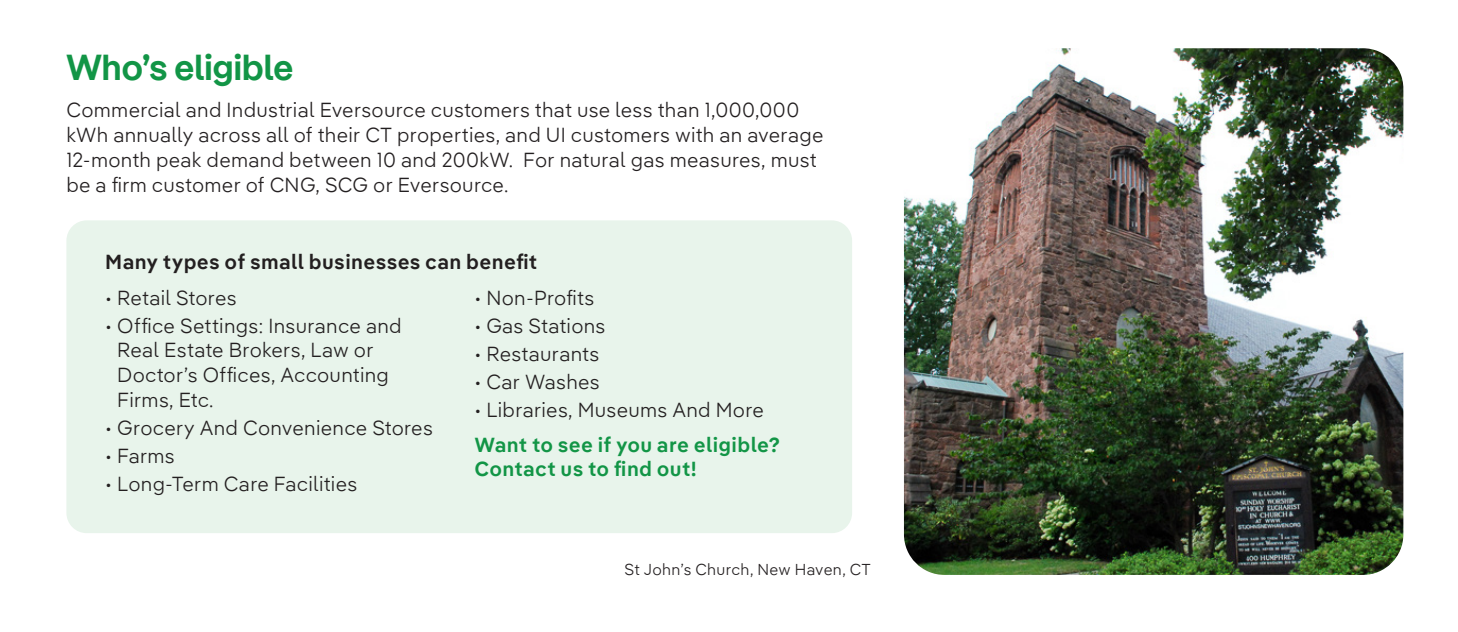
<style>
.page{position:relative;width:1458px;height:632px;background:#fff}
.page>*{position:absolute;margin:0;border:0;box-sizing:border-box;transform-origin:0 0}
.t1{font:700 36px "Iber Pangea Sm";color:#129546}
.t2{font:300 20.25px/24.8px "Iber Pangea Text";letter-spacing:.015em;color:#231f20}
.t3{font:700 20.25px/24.8px "Iber Pangea Text Sm";letter-spacing:.015em;color:#129546}
.t4{font:700 20.25px "Iber Pangea Text Sm";letter-spacing:.02em;color:#231f20}
.t5{font:300 15.75px "Iber Pangea Text";letter-spacing:.025em;color:#231f20}
</style>
<div class="page">
<img style="left:904px;top:48px;width:499px;height:527px">
<div style="left:66px;top:220px;width:786px;height:313px;background:#e8f4eb;border-radius:20px"></div>
<p class="t1" style="left:66px;top:41px;width:228px">Who’s eligible</p>
<p class="t2" style="left:66px;top:97px;width:759px">Commercial and Industrial Eversource customers that use less than 1,000,000 kWh annually across all of their CT properties, and UI customers with an average 12-month peak demand between 10 and 200kW. For natural gas measures, must be a firm customer of CNG, SCG or Eversource.</p>
<p class="t4" style="left:105px;top:246px;width:433px">Many types of small businesses can benefit</p>
<p class="t2" style="left:105px;top:284px;width:133px">• Retail Stores</p>
<p class="t2" style="left:117px;top:312px;width:286px;text-indent:-12px">• Office Settings: Insurance and<br>Real Estate Brokers, Law or<br>Doctor’s Offices, Accounting<br>Firms, Etc.</p>
<p class="t2" style="left:105px;top:414px;width:329px">• Grocery And Convenience Stores</p>
<p class="t2" style="left:105px;top:442px;width:71px">• Farms</p>
<p class="t2" style="left:105px;top:470px;width:253px">• Long-Term Care Facilities</p>
<p class="t2" style="left:474px;top:284px;width:121px">• Non-Profits</p>
<p class="t2" style="left:474px;top:312px;width:133px">• Gas Stations</p>
<p class="t2" style="left:474px;top:340px;width:127px">• Restaurants</p>
<p class="t2" style="left:474px;top:368px;width:127px">• Car Washes</p>
<p class="t2" style="left:474px;top:396px;width:291px">• Libraries, Museums And More</p>
<p class="t3" style="left:474px;top:431px;width:307px">Want to see if you are eligible?<br>Contact us to find out!</p>
<p class="t5" style="left:625px;top:557px;width:248px">St John’s Church, New Haven, CT</p>
</div>
